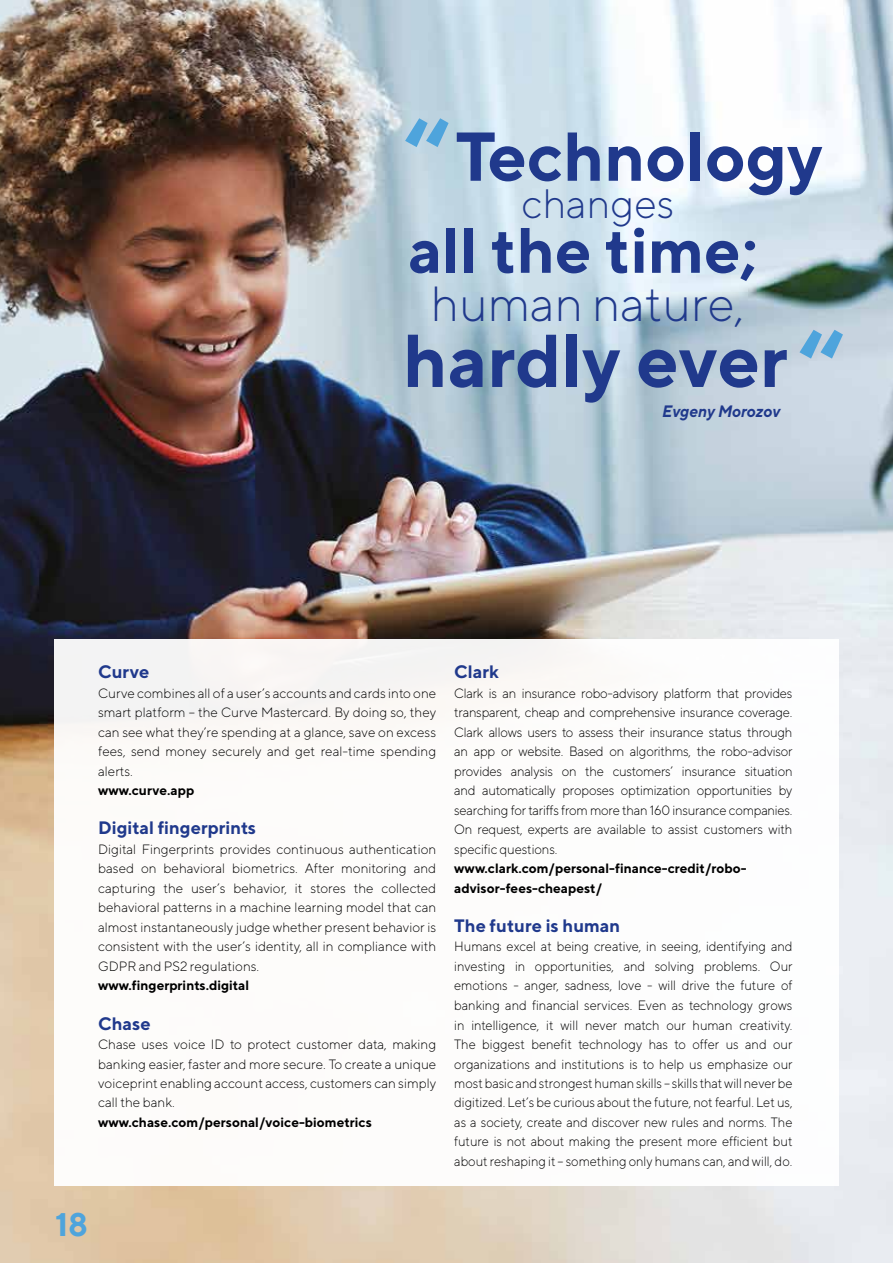
<style>
.page{position:relative;width:893px;height:1263px;background:#fff}
.page>*{position:absolute;margin:0;border:0;box-sizing:border-box;transform-origin:0 0}
.t1{font:700 104.7px "TT Norms";color:#4ea4dc}
.t2{font:700 74.7px "TT Norms";color:#20398c}
.t3{font:700 68.85px "TT Norms";color:#20398c}
.t4{font:700 64.05px "TT Norms";color:#20398c}
.t5{font:300 49.2px "TT Norms";color:#20398c}
.t6{font:300 40.95px "TT Norms";color:#20398c}
.t7{font:700 32.7px "TT Norms";color:#4ea4dc}
.t8{font:700 18px "TT Norms";color:#20398c}
.t9{font:italic 700 16.5px "TT Norms";color:#20398c;scale:.92 1}
.t10{font:300 13.5px/19.5px "TT Norms";color:#000;text-align:justify}
.t11{font:300 13.5px/19.5px "TT Norms";color:#000;text-align:justify;scale:.96 1}
.t12{font:700 13.5px/19.5px "TT Norms";color:#000}
.s1{font-size:104.7px;color:#4ea4dc}
</style>
<div class="page">
<img style="left:0;top:0;width:893px;height:1263px">
<div style="left:54px;top:639px;width:785px;height:546px;background:#fff"></div>
<h1 class="t1" style="left:403px;top:91px;width:49px">“</h1>
<h3 class="t3" style="left:455px;top:113px;width:369px">Technology</h3>
<h3 class="t6" style="left:522px;top:178px;width:155px">changes</h3>
<h3 class="t4" style="left:408px;top:210px;width:351px">all the time;</h3>
<h3 class="t5" style="left:431px;top:273px;width:315px">human nature,</h3>
<h2 class="t2" style="left:403px;top:314px;width:443px">hardly ever<span class="s1">“</span></h2>
<p class="t9" style="left:662px;top:401px;width:130px">Evgeny Morozov</p>
<h3 class="t8" style="left:98px;top:661px;width:53px">Curve</h3>
<p class="t10" style="left:98px;top:683px;width:340px">Curve combines all of a user’s accounts and cards into one smart platform – the Curve Mastercard. By doing so, they can see what they’re spending at a glance, save on excess fees, send money securely and get real-time spending alerts.</p>
<p class="t12" style="left:98px;top:781px;width:98px">www.curve.app</p>
<h3 class="t8" style="left:98px;top:817px;width:159px">Digital fingerprints</h3>
<p class="t10" style="left:98px;top:839px;width:340px">Digital Fingerprints provides continuous authentication based on behavioral biometrics. After monitoring and capturing the user’s behavior, it stores the collected behavioral patterns in a machine learning model that can almost instantaneously judge whether present behavior is consistent with the user’s identity, all in compliance with GDPR and PS2 regulations.</p>
<p class="t12" style="left:98px;top:976px;width:152px">www.fingerprints.digital</p>
<h3 class="t8" style="left:98px;top:1012px;width:54px">Chase</h3>
<p class="t10" style="left:98px;top:1034px;width:340px">Chase uses voice ID to protect customer data, making banking easier, faster and more secure. To create a unique voiceprint enabling account access, customers can simply call the bank.</p>
<p class="t12" style="left:98px;top:1112px;width:275px">www.chase.com/personal/voice-biometrics</p>
<h3 class="t7" style="left:55px;top:1204px;width:34px">18</h3>
<h3 class="t8" style="left:454px;top:661px;width:46px">Clark</h3>
<p class="t10" style="left:454px;top:683px;width:340px">Clark is an insurance robo-advisory platform that provides transparent, cheap and comprehensive insurance coverage.<br>Clark allows users to assess their insurance status through an app or website. Based on algorithms, the robo-advisor provides analysis on the customers’ insurance situation and automatically proposes optimization opportunities by searching for tariffs from more than 160 insurance companies.<br>On request, experts are available to assist customers with specific questions.</p>
<p class="t12" style="left:454px;top:859px;width:294px">www.clark.com/personal-finance-credit/robo&shy;advisor-fees-cheapest/</p>
<h3 class="t8" style="left:454px;top:914px;width:167px">The future is human</h3>
<p class="t11" style="left:454px;top:937px;width:354px">Humans excel at being creative, in seeing, identifying and investing in opportunities, and solving problems. Our emotions - anger, sadness, love - will drive the future of banking and financial services. Even as technology grows in intelligence, it will never match our human creativity.<br>The biggest benefit technology has to offer us and our organizations and institutions is to help us emphasize our most basic and strongest human skills – skills that will never be digitized. Let’s be curious about the future, not fearful. Let us, as a society, create and discover new rules and norms. The future is not about making the present more efficient but about reshaping it – something only humans can, and will, do.</p>
</div>
